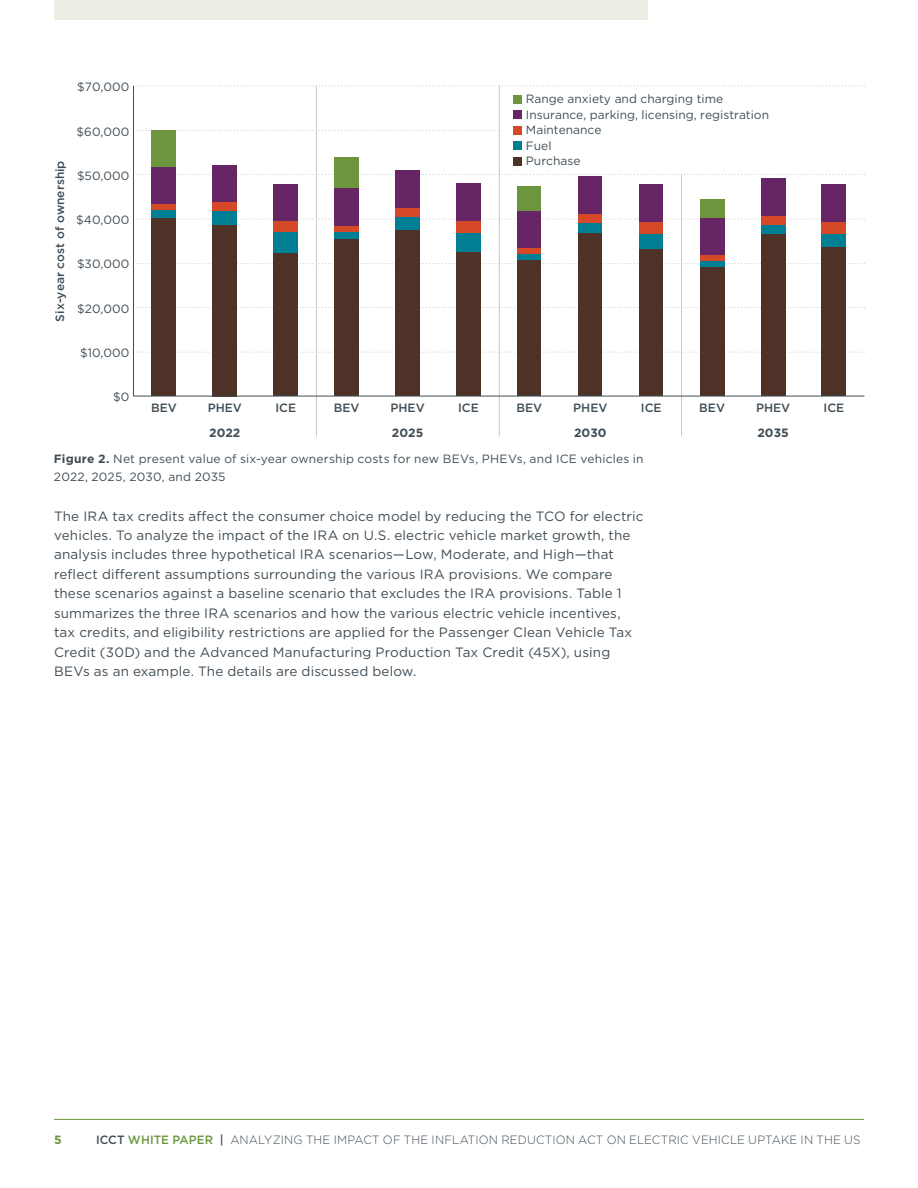
<style>
.page{position:relative;width:918px;height:1188px;background:#fff}
.page>*{position:absolute;margin:0;border:0;box-sizing:border-box;transform-origin:0 0}
.t1{font:13.5px/19.5px "Gotham";letter-spacing:.01em;color:#404d56}
.t2{font:12px/15.5px "Gotham";color:#404d56}
.t3{font:300 12px "Gotham";letter-spacing:.015em;color:#404d56}
.t4{font:500 12px "Gotham";color:#404d56}
.t5{font:700 12px "Gotham";color:#404d56}
.t6{font:700 12px "Gotham";color:#6c953e}
.s1{font-weight:700}
.s2{font-weight:500}
.s3{font-weight:500;color:#6c953e}
</style>
<div class="page">
<hr style="left:54px;top:1119px;width:810px;height:1px;background:#6c953e">
<div style="left:54px;top:0;width:594px;height:20px;background:#ebefe3"></div>
<hr style="left:681px;top:174px;width:1px;height:262px;background:#c9c8cb">
<hr style="left:499px;top:86px;width:1px;height:350px;background:#c9c8cb">
<hr style="left:316px;top:86px;width:1px;height:350px;background:#c9c8cb">
<svg style="left:133px;top:85px;width:729px;height:2px"></svg>
<svg style="left:136px;top:130px;width:363px;height:1px"></svg>
<svg style="left:136px;top:174px;width:726px;height:1px"></svg>
<svg style="left:136px;top:218px;width:726px;height:2px"></svg>
<svg style="left:136px;top:263px;width:726px;height:1px"></svg>
<svg style="left:136px;top:307px;width:726px;height:1px"></svg>
<svg style="left:136px;top:352px;width:726px;height:1px"></svg>
<div style="left:822px;top:247px;width:24px;height:149px;background:#4e3228"></div>
<div style="left:761px;top:233px;width:24px;height:163px;background:#4e3228"></div>
<div style="left:700px;top:267px;width:24px;height:129px;background:#4e3228"></div>
<div style="left:639px;top:249px;width:24px;height:147px;background:#4e3228"></div>
<div style="left:579px;top:233px;width:23px;height:163px;background:#4e3228"></div>
<div style="left:518px;top:260px;width:23px;height:136px;background:#4e3228"></div>
<div style="left:457px;top:252px;width:24px;height:144px;background:#4e3228"></div>
<div style="left:396px;top:230px;width:24px;height:166px;background:#4e3228"></div>
<div style="left:335px;top:239px;width:24px;height:157px;background:#4e3228"></div>
<div style="left:274px;top:253px;width:24px;height:143px;background:#4e3228"></div>
<div style="left:213px;top:225px;width:24px;height:171px;background:#4e3228"></div>
<div style="left:152px;top:218px;width:24px;height:178px;background:#4e3228"></div>
<div style="left:822px;top:233px;width:24px;height:14px;background:#007e94"></div>
<div style="left:761px;top:224px;width:24px;height:9px;background:#007e94"></div>
<div style="left:700px;top:261px;width:24px;height:6px;background:#007e94"></div>
<div style="left:639px;top:233px;width:24px;height:16px;background:#007e94"></div>
<div style="left:579px;top:222px;width:23px;height:11px;background:#007e94"></div>
<div style="left:518px;top:254px;width:23px;height:6px;background:#007e94"></div>
<div style="left:457px;top:233px;width:24px;height:19px;background:#007e94"></div>
<div style="left:396px;top:216px;width:24px;height:14px;background:#007e94"></div>
<div style="left:335px;top:232px;width:24px;height:7px;background:#007e94"></div>
<div style="left:274px;top:232px;width:24px;height:21px;background:#007e94"></div>
<div style="left:213px;top:211px;width:24px;height:14px;background:#007e94"></div>
<div style="left:152px;top:210px;width:24px;height:8px;background:#007e94"></div>
<div style="left:822px;top:222px;width:24px;height:11px;background:#d54929"></div>
<div style="left:761px;top:216px;width:24px;height:8px;background:#d54929"></div>
<div style="left:700px;top:255px;width:24px;height:6px;background:#d54929"></div>
<div style="left:639px;top:222px;width:24px;height:11px;background:#d54929"></div>
<div style="left:579px;top:214px;width:23px;height:8px;background:#d54929"></div>
<div style="left:518px;top:248px;width:23px;height:6px;background:#d54929"></div>
<div style="left:457px;top:221px;width:24px;height:12px;background:#d54929"></div>
<div style="left:396px;top:208px;width:24px;height:8px;background:#d54929"></div>
<div style="left:335px;top:226px;width:24px;height:6px;background:#d54929"></div>
<div style="left:274px;top:220px;width:24px;height:12px;background:#d54929"></div>
<div style="left:213px;top:202px;width:24px;height:9px;background:#d54929"></div>
<div style="left:152px;top:204px;width:24px;height:6px;background:#d54929"></div>
<div style="left:822px;top:184px;width:24px;height:38px;background:#662666"></div>
<div style="left:761px;top:178px;width:24px;height:38px;background:#662666"></div>
<div style="left:700px;top:218px;width:24px;height:37px;background:#662666"></div>
<div style="left:639px;top:184px;width:24px;height:38px;background:#662666"></div>
<div style="left:579px;top:176px;width:23px;height:38px;background:#662666"></div>
<div style="left:518px;top:211px;width:23px;height:37px;background:#662666"></div>
<div style="left:457px;top:184px;width:24px;height:37px;background:#662666"></div>
<div style="left:396px;top:171px;width:24px;height:37px;background:#662666"></div>
<div style="left:335px;top:188px;width:24px;height:38px;background:#662666"></div>
<div style="left:274px;top:184px;width:24px;height:36px;background:#662666"></div>
<div style="left:213px;top:165px;width:24px;height:37px;background:#662666"></div>
<div style="left:152px;top:167px;width:24px;height:37px;background:#662666"></div>
<div style="left:700px;top:199px;width:24px;height:19px;background:#6c953e"></div>
<div style="left:518px;top:186px;width:23px;height:25px;background:#6c953e"></div>
<div style="left:335px;top:157px;width:24px;height:31px;background:#6c953e"></div>
<div style="left:152px;top:131px;width:24px;height:36px;background:#6c953e"></div>
<hr style="left:133px;top:86px;width:1px;height:310px;background:#404d56">
<hr style="left:133px;top:396px;width:731px;height:1px;background:#404d56">
<div style="left:513px;top:95px;width:9px;height:9px;background:#6c953e"></div>
<div style="left:513px;top:111px;width:9px;height:8px;background:#662666"></div>
<div style="left:513px;top:126px;width:9px;height:9px;background:#d54929"></div>
<div style="left:513px;top:141px;width:9px;height:9px;background:#007e94"></div>
<div style="left:513px;top:157px;width:9px;height:9px;background:#4e3228"></div>
<p class="t2" style="left:77px;top:79px;width:54px">$70,000</p>
<p class="t4" style="left:52px;top:322px;width:163px;rotate:-90deg">Six-year cost of ownership</p>
<p class="t2" style="left:77px;top:124px;width:54px">$60,000</p>
<p class="t2" style="left:77px;top:167px;width:54px">$50,000</p>
<p class="t2" style="left:76px;top:212px;width:54px">$40,000</p>
<p class="t2" style="left:77px;top:256px;width:54px">$30,000</p>
<p class="t2" style="left:77px;top:301px;width:54px">$20,000</p>
<p class="t2" style="left:80px;top:345px;width:51px">$10,000</p>
<p class="t2" style="left:113px;top:389px;width:18px">$0</p>
<p class="t2" style="left:526px;top:91px;width:245px">Range anxiety and charging time<br>Insurance, parking, licensing, registration<br>Maintenance<br>Fuel<br>Purchase</p>
<p class="t4" style="left:151px;top:400px;width:27px">BEV</p>
<p class="t4" style="left:208px;top:400px;width:36px">PHEV</p>
<p class="t4" style="left:275px;top:400px;width:22px">ICE</p>
<p class="t4" style="left:334px;top:400px;width:27px">BEV</p>
<p class="t4" style="left:391px;top:400px;width:36px">PHEV</p>
<p class="t4" style="left:458px;top:400px;width:22px">ICE</p>
<p class="t4" style="left:517px;top:400px;width:27px">BEV</p>
<p class="t4" style="left:573px;top:400px;width:36px">PHEV</p>
<p class="t4" style="left:641px;top:400px;width:22px">ICE</p>
<p class="t4" style="left:699px;top:400px;width:27px">BEV</p>
<p class="t4" style="left:756px;top:400px;width:36px">PHEV</p>
<p class="t4" style="left:824px;top:400px;width:22px">ICE</p>
<p class="t5" style="left:209px;top:424px;width:33px">2022</p>
<p class="t5" style="left:392px;top:424px;width:33px">2025</p>
<p class="t5" style="left:574px;top:424px;width:34px">2030</p>
<p class="t5" style="left:757px;top:424px;width:33px">2035</p>
<p class="t2" style="left:54px;top:449px;width:591px;line-height:18px"><span class="s1">Figure 2.</span> Net present value of six-year ownership costs for new BEVs, PHEVs, and ICE vehicles in<br>2022, 2025, 2030, and 2035</p>
<p class="t1" style="left:54px;top:506px;width:591px">The IRA tax credits affect the consumer choice model by reducing the TCO for electric vehicles. To analyze the impact of the IRA on U.S. electric vehicle market growth, the analysis includes three hypothetical IRA scenarios—Low, Moderate, and High—that reflect different assumptions surrounding the various IRA provisions. We compare these scenarios against a baseline scenario that excludes the IRA provisions. Table 1 summarizes the three IRA scenarios and how the various electric vehicle incentives, tax credits, and eligibility restrictions are applied for the Passenger Clean Vehicle Tax Credit (30D) and the Advanced Manufacturing Production Tax Credit (45X), using BEVs as an example. The details are discussed below.</p>
<p class="t6" style="left:54px;top:1132px;width:9px">5</p>
<p class="t3" style="left:96px;top:1132px;width:766px"><span class="s2">ICCT</span> <span class="s3">WHITE PAPER</span> <span class="s2">|</span> ANALYZING THE IMPACT OF THE INFLATION REDUCTION ACT ON ELECTRIC VEHICLE UPTAKE IN THE US</p>
</div>
